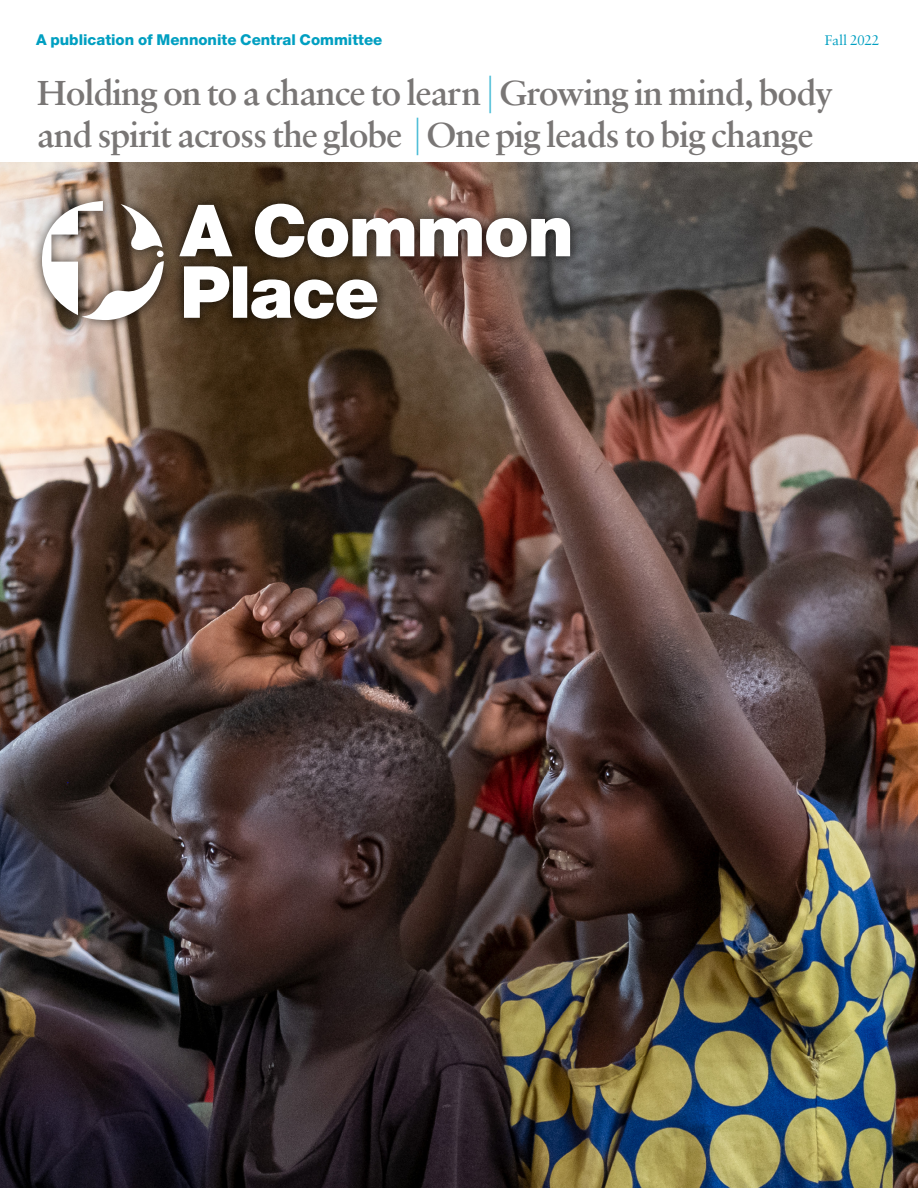
<style>
.page{position:relative;width:918px;height:1188px;background:#fff}
.page>*{position:absolute;margin:0;border:0;box-sizing:border-box;transform-origin:0 0}
.t1{font:600 37.5px/42px "Sabon";letter-spacing:-.03em;color:#797675}
.t2{font:800 15px "Helvetica Neue";color:#009fc1}
.t3{font:15px "Sabon";color:#009fc1}
.s1{font-family:"Helvetica Neue";font-weight:100;color:#41b9d4}
</style>
<div class="page">
<img style="left:0;top:162px;width:918px;height:1026px">
<div style="left:31px;top:190px;width:550px;height:142px;background:#000;opacity:.75"></div>
<svg style="left:42px;top:201px;width:528px;height:119px"></svg>
<p class="t2" style="left:36px;top:31px;width:348px">A publication of Mennonite Central Committee</p>
<p class="t3" style="left:825px;top:31px;width:56px">Fall 2022</p>
<p class="t1" style="left:37px;top:71px;width:798px">Holding on to a chance to learn <span class="s1">|</span> Growing in mind, body and spirit across the globe <span class="s1">|</span> One pig leads to big change</p>
</div>
